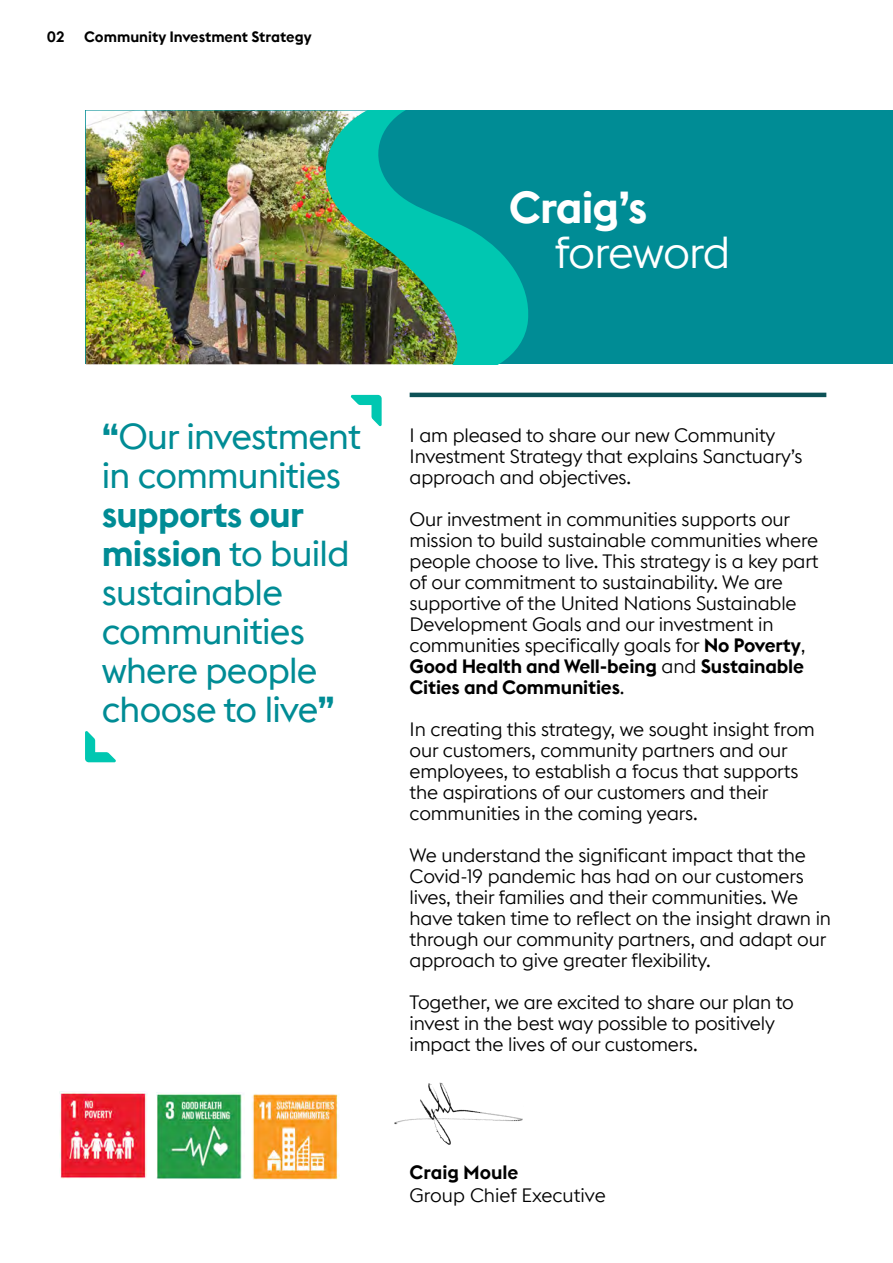
<style>
.page{position:relative;width:893px;height:1263px;background:#fff}
.page>*{position:absolute;margin:0;border:0;box-sizing:border-box;transform-origin:0 0}
.t1{font:300 44.7px "Euclid Flex B";letter-spacing:-.025em;color:#fff}
.t2{font:600 44.7px "Euclid Flex B";letter-spacing:-.02em;color:#fff}
.t3{font:36px/39px "Euclid Flex B";letter-spacing:-.02em;color:#008c95}
.t4{font:300 19.35px/21px "Euclid Flex B";letter-spacing:-.01em;color:#000}
.t5{font:600 19.35px "Euclid Flex B";color:#000}
.t6{font:600 15px "Euclid Flex B";color:#000}
.s1{font-weight:600}
</style>
<div class="page">
<div style="left:86px;top:111px;width:807px;height:253px;background:#008c95"></div>
<img style="left:86px;top:111px;width:235px;height:253px">
<img style="left:321px;top:111px;width:208px;height:253px">
<hr style="left:410px;top:393px;width:416px;height:4px;background:#0d5257">
<img style="left:394px;top:1082px;width:129px;height:63px">
<svg style="left:85px;top:731px;width:31px;height:31px"></svg>
<svg style="left:350px;top:395px;width:32px;height:32px"></svg>
<img style="left:60px;top:1092px;width:87px;height:86px">
<img style="left:157px;top:1092px;width:85px;height:86px">
<img style="left:252px;top:1094px;width:87px;height:85px">
<p class="t6" style="left:47px;top:27px;width:19px">02</p>
<p class="t6" style="left:84px;top:27px;width:229px">Community Investment Strategy</p>
<h1 class="t2" style="left:509px;top:179px;width:140px">Craig’s</h1>
<h1 class="t1" style="left:555px;top:226px;width:177px">foreword</h1>
<h2 class="t3" style="left:102px;top:417px;width:261px"><span class="s1">“</span>Our investment in communities</h2>
<h2 class="t3" style="left:102px;top:495px;width:249px"><span class="s1">supports our mission</span> to build sustainable communities where people choose to live<span class="s1">”</span></h2>
<p class="t4" style="left:410px;top:425px;width:394px">I am pleased to share our new Community<br>Investment Strategy that explains Sanctuary’s approach and objectives.</p>
<p class="t4" style="left:410px;top:509px;width:410px">Our investment in communities supports our mission to build sustainable communities where people choose to live. This strategy is a key part of our commitment to sustainability. We are supportive of the United Nations Sustainable Development Goals and our investment in communities specifically goals for <span class="s1">No Poverty</span>, <span class="s1">Good Health and Well-being</span> and <span class="s1">Sustainable Cities and Communities</span>.</p>
<p class="t4" style="left:410px;top:719px;width:407px">In creating this strategy, we sought insight from our customers, community partners and our employees, to establish a focus that supports the aspirations of our customers and their communities in the coming years.</p>
<p class="t4" style="left:410px;top:845px;width:423px">We understand the significant impact that the Covid-19 pandemic has had on our customers lives, their families and their communities. We have taken time to reflect on the insight drawn in through our community partners, and adapt our approach to give greater flexibility.</p>
<p class="t4" style="left:410px;top:992px;width:386px">Together, we are excited to share our plan to invest in the best way possible to positively impact the lives of our customers.</p>
<p class="t5" style="left:410px;top:1159px;width:110px">Craig Moule</p>
<p class="t4" style="left:410px;top:1185px;width:198px">Group Chief Executive</p>
</div>
